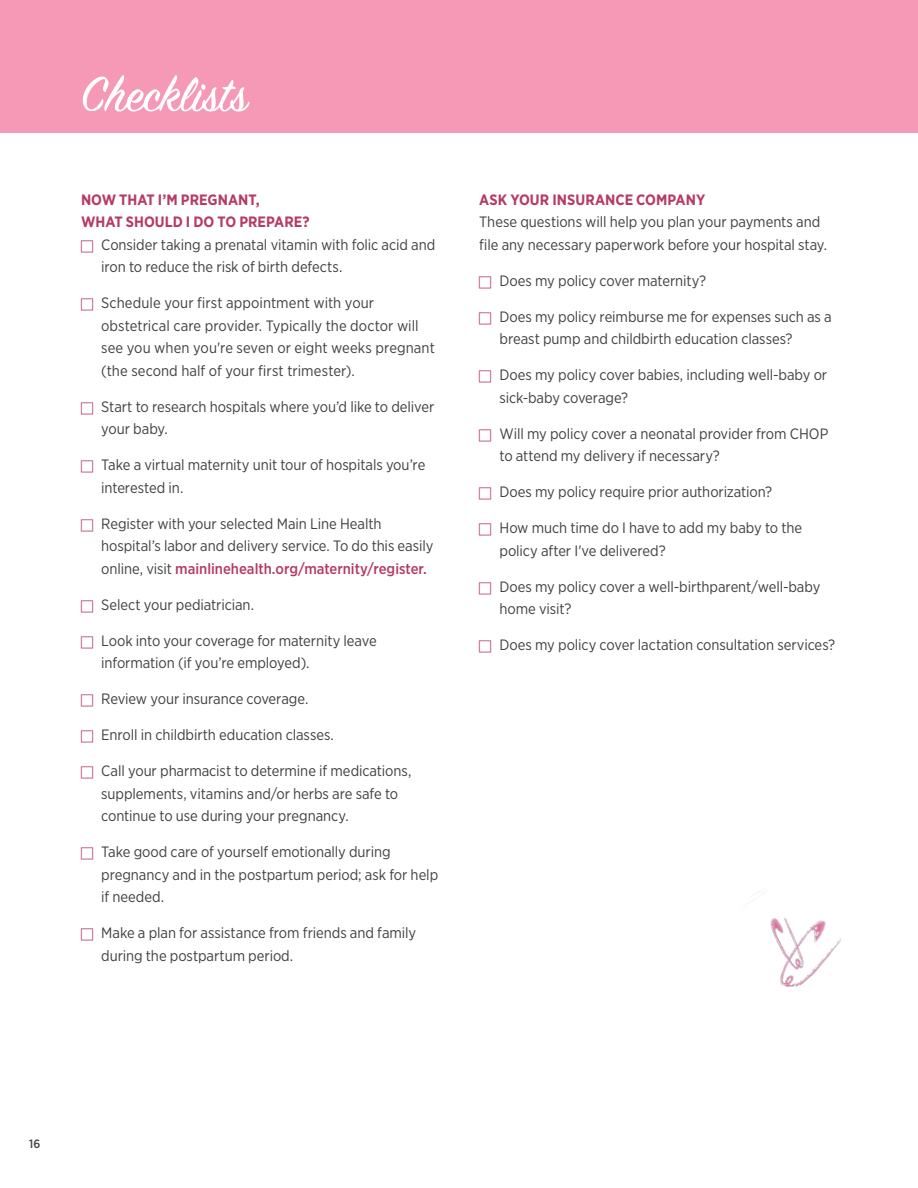
<style>
.page{position:relative;width:918px;height:1188px;background:#fff}
.page>*{position:absolute;margin:0;border:0;box-sizing:border-box;transform-origin:0 0}
.Headline_alternative{font:54px "Sign Painter House Script";color:#fff}
.Bullet_intro_copy{font:15px/22.5px "Gotham Narrow";letter-spacing:-.005em;color:#414042}
.Subheading_pink{font:700 15px/22.5px "Gotham Narrow";color:#b63b64}
.t1{font:500 12px "Gotham Narrow";color:#414042}
.s1{font-weight:500;color:#b63b64}
</style>
<div class="page">
<div style="left:0;top:0;width:918px;height:133px;background:#f599b7"></div>
<img style="left:770px;top:917px;width:71px;height:71px">
<p class="Headline_alternative" style="left:81px;top:61px;width:168px">Checklists</p>
<p class="Subheading_pink" style="left:81px;top:188px;width:230px">NOW THAT I’M PREGNANT,<br>WHAT SHOULD I DO TO PREPARE?</p>
<p class="Bullet_intro_copy" style="left:101px;top:233px;width:336px">Consider taking a prenatal vitamin with folic acid and iron to reduce the risk of birth defects.</p>
<p class="Bullet_intro_copy" style="left:101px;top:291px;width:335px">Schedule your first appointment with your obstetrical care provider. Typically the doctor will see you when you're seven or eight weeks pregnant (the second half of your first trimester).</p>
<p class="Bullet_intro_copy" style="left:101px;top:395px;width:335px">Start to research hospitals where you’d like to deliver your baby.</p>
<p class="Bullet_intro_copy" style="left:101px;top:453px;width:326px">Take a virtual maternity unit tour of hospitals you’re interested in.</p>
<p class="Bullet_intro_copy" style="left:101px;top:512px;width:334px">Register with your selected Main Line Health hospital’s labor and delivery service. To do this easily online, visit <span class="s1">mainlinehealth.org/maternity/register.</span></p>
<p class="Bullet_intro_copy" style="left:101px;top:593px;width:154px">Select your pediatrician.</p>
<p class="Bullet_intro_copy" style="left:101px;top:629px;width:277px">Look into your coverage for maternity leave information (if you’re employed).</p>
<p class="Bullet_intro_copy" style="left:101px;top:687px;width:209px">Review your insurance coverage.</p>
<p class="Bullet_intro_copy" style="left:101px;top:723px;width:234px">Enroll in childbirth education classes.</p>
<p class="Bullet_intro_copy" style="left:101px;top:759px;width:312px">Call your pharmacist to determine if medications, supplements, vitamins and/or herbs are safe to continue to use during your pregnancy.</p>
<p class="Bullet_intro_copy" style="left:101px;top:840px;width:338px">Take good care of yourself emotionally during pregnancy and in the postpartum period; ask for help if needed.</p>
<p class="Bullet_intro_copy" style="left:101px;top:921px;width:317px">Make a plan for assistance from friends and family during the postpartum period.</p>
<p class="Subheading_pink" style="left:479px;top:188px;width:228px">ASK YOUR INSURANCE COMPANY</p>
<p class="Bullet_intro_copy" style="left:479px;top:210px;width:350px">These questions will help you plan your payments and file any necessary paperwork before your hospital stay.</p>
<p class="Bullet_intro_copy" style="left:500px;top:269px;width:208px">Does my policy cover maternity?</p>
<p class="Bullet_intro_copy" style="left:500px;top:305px;width:334px">Does my policy reimburse me for expenses such as a breast pump and childbirth education classes?</p>
<p class="Bullet_intro_copy" style="left:500px;top:363px;width:329px">Does my policy cover babies, including well-baby or sick-baby coverage?</p>
<p class="Bullet_intro_copy" style="left:500px;top:422px;width:330px">Will my policy cover a neonatal provider from CHOP to attend my delivery if necessary?</p>
<p class="Bullet_intro_copy" style="left:500px;top:480px;width:274px">Does my policy require prior authorization?</p>
<p class="Bullet_intro_copy" style="left:500px;top:516px;width:304px">How much time do I have to add my baby to the policy after I've delivered?</p>
<p class="Bullet_intro_copy" style="left:500px;top:575px;width:322px">Does my policy cover a well-birthparent/well-baby home visit?</p>
<p class="Bullet_intro_copy" style="left:500px;top:633px;width:337px">Does my policy cover lactation consultation services?</p>
<p class="t1" style="left:29px;top:1136px;width:13px">16</p>
</div>
